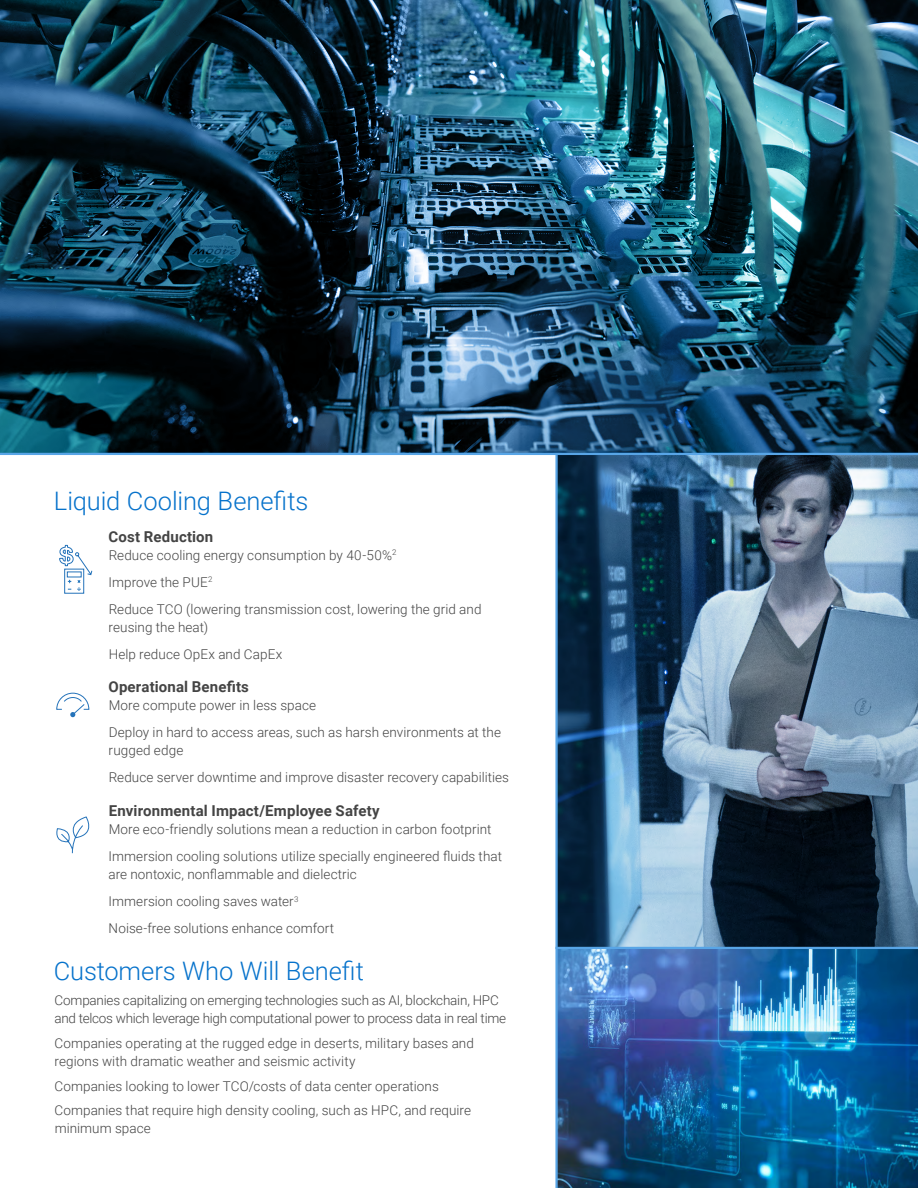
<style>
.page{position:relative;width:918px;height:1188px;background:#fff}
.page>*{position:absolute;margin:0;border:0;box-sizing:border-box;transform-origin:0 0}
.t1{font:300 25.5px "Roboto";color:#0672cb}
.t2{font:700 15px "Roboto";letter-spacing:.01em;color:#444}
.t3{font:300 13.5px/27px "Roboto";letter-spacing:.005em;color:#444}
.t4{font:300 13.5px/18px "Roboto";letter-spacing:-.02em;color:#444}
</style>
<div class="page">
<img style="left:558px;top:1019px;width:360px;height:169px">
<img style="left:558px;top:453px;width:360px;height:566px">
<img style="left:0;top:0;width:918px;height:453px">
<hr style="left:555px;top:453px;width:3px;height:735px;background:#58a5e6">
<hr style="left:555px;top:947px;width:363px;height:2px;background:#58a5e6">
<svg style="left:59px;top:544px;width:34px;height:50px"></svg>
<svg style="left:56px;top:817px;width:34px;height:37px"></svg>
<svg style="left:56px;top:692px;width:34px;height:25px"></svg>
<h1 class="t1" style="left:54px;top:483px;width:256px">Liquid Cooling Benefits</h1>
<p class="t2" style="left:109px;top:526px;width:106px">Cost Reduction</p>
<p class="t3" style="left:108px;top:541px;width:375px">Reduce cooling energy consumption by 40-50%<sup>2<br></sup>Improve the PUE<sup>2<br></sup>Reduce TCO (lowering transmission cost, lowering the grid and</p>
<p class="t3" style="left:109px;top:613px;width:175px">reusing the heat)<br>Help reduce OpEx and CapEx</p>
<p class="t2" style="left:108px;top:676px;width:142px">Operational Benefits</p>
<p class="t3" style="left:109px;top:692px;width:394px">More compute power in less space<br>Deploy in hard to access areas, such as harsh environments at the</p>
<p class="t3" style="left:109px;top:737px;width:402px">rugged edge<br>Reduce server downtime and improve disaster recovery capabilities</p>
<p class="t2" style="left:109px;top:800px;width:272px">Environmental Impact/Employee Safety</p>
<p class="t3" style="left:108px;top:815px;width:395px">More eco-friendly solutions mean a reduction in carbon footprint<br>Immersion cooling solutions utilize specially engineered fluids that</p>
<p class="t3" style="left:108px;top:860px;width:250px">are nontoxic, nonflammable and dielectric<br>Immersion cooling saves water<sup>3<br></sup>Noise-free solutions enhance comfort</p>
<h1 class="t1" style="left:54px;top:953px;width:312px">Customers Who Will Benefit</h1>
<p class="t4" style="left:54px;top:991px;width:453px">Companies capitalizing on emerging technologies such as AI, blockchain, HPC and telcos which leverage high computational power to process data in real time</p>
<p class="t3" style="left:54px;top:1034px;width:421px;line-height:18px">Companies operating at the rugged edge in deserts, military bases and regions with dramatic weather and seismic activity</p>
<p class="t3" style="left:54px;top:1073px;width:418px;line-height:24.8px">Companies looking to lower TCO/costs of data center operations<br>Companies that require high density cooling, such as HPC, and require</p>
<p class="t3" style="left:55px;top:1115px;width:98px">minimum space</p>
</div>
